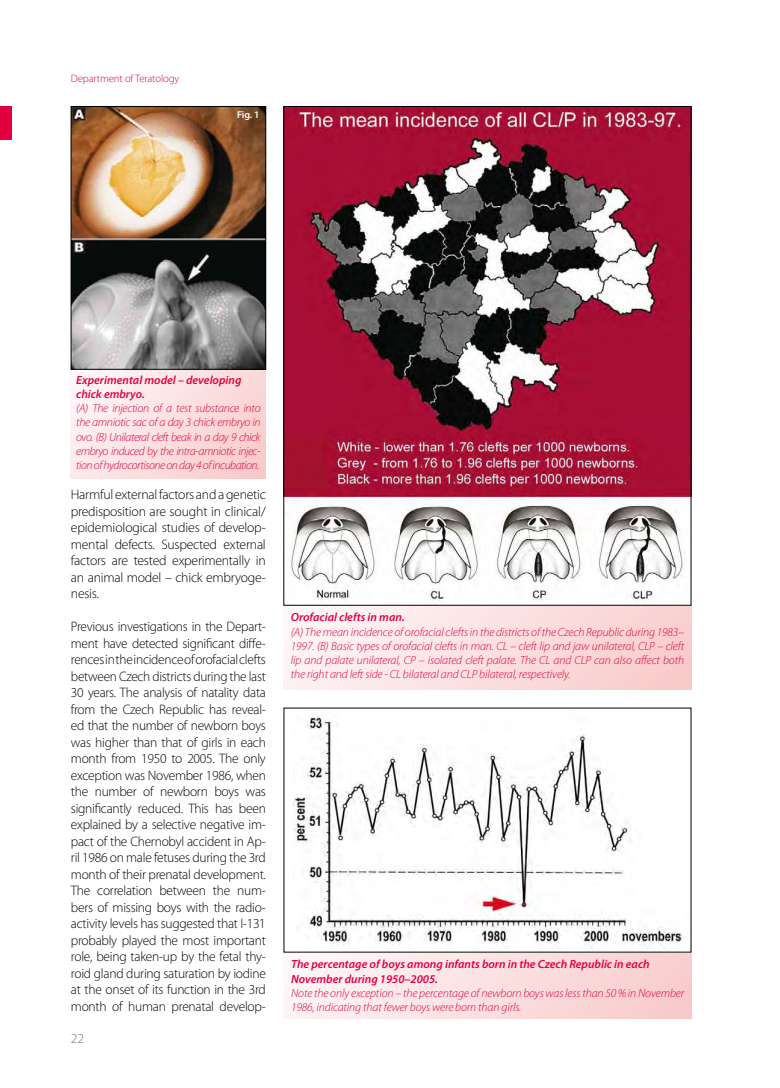
<style>
.page{position:relative;width:780px;height:1088px;background:#fff}
.page>*{position:absolute;margin:0;border:0;box-sizing:border-box;transform-origin:0 0}
.t1{font:300 13.75px/16.5px "Myriad Pro";letter-spacing:-.02em;color:#000;text-align:justify}
.t2{font:300 13.75px "Myriad Pro";color:#707172}
.t3{font:italic 300 11.88px/14.2px "Myriad Pro";letter-spacing:-.01em;color:#e20040;text-align:justify}
.t4{font:italic 600 11.88px/14.2px "Myriad Pro";color:#e20040}
.t5{font:300 10.75px "Myriad Pro";letter-spacing:-.01em;color:#e20040}
.t6{font:600 10px "Myriad Pro";color:#fff}
</style>
<div class="page">
<div style="left:284px;top:952px;width:407px;height:66px;background:linear-gradient(to right,#fef6f8,#f8cccb)"></div>
<div style="left:284px;top:605px;width:407px;height:84px;background:linear-gradient(to right,#fef6f7,#f9cdcc)"></div>
<div style="left:71px;top:369px;width:195px;height:109px;background:linear-gradient(to right,#fdf2f4,#f9d0d0)"></div>
<img style="left:285px;top:108px;width:404px;height:493px">
<img style="left:293px;top:715px;width:393px;height:233px">
<img style="left:73px;top:108px;width:191px;height:259px">
<div style="left:71px;top:106px;width:195px;height:263px;border:1px solid #000"></div>
<div style="left:0;top:106px;width:12px;height:34px;background:#e20040"></div>
<p class="t5" style="left:71px;top:72px;width:110px">Department of Teratology</p>
<p class="t6" style="left:237px;top:109px;width:24px">Fig. 1</p>
<p class="t4" style="left:76px;top:372px;width:167px">Experimental model – developing chick embryo.</p>
<p class="t3" style="left:76px;top:401px;width:186px">(A) The injection of a test substance into the amniotic sac of a day 3 chick embryo in ovo. (B) Unilateral cleft beak in a day 9 chick embryo induced by the intra-amniotic injec&shy;tion of hydrocortisone on day 4 of incubation.</p>
<p class="t1" style="left:71px;top:486px;width:196px">Harmful external factors and a genetic predisposition are sought in clinical/ epidemiological studies of develop&shy;mental defects. Suspected external factors are tested experimentally in an animal model – chick embryoge&shy;nesis.</p>
<p class="t1" style="left:71px;top:618px;width:196px">Previous investigations in the Depart&shy;ment have detected significant diffe&shy;rences in the incidence of orofacial clefts between Czech districts during the last 30 years. The analysis of natality data from the Czech Republic has reveal&shy;ed that the number of newborn boys was higher than that of girls in each month from 1950 to 2005. The only exception was November 1986, when the number of newborn boys was significantly reduced. This has been explained by a selective negative im&shy;pact of the Chernobyl accident in Ap&shy;ril 1986 on male fetuses during the 3rd month of their prenatal development.<br>The correlation between the num&shy;bers of missing boys with the radio&shy;activity levels has suggested that I-131 probably played the most important role, being taken-up by the fetal thy&shy;roid gland during saturation by iodine at the onset of its function in the 3rd month of human prenatal develop-</p>
<p class="t2" style="left:71px;top:1030px;width:15px">22</p>
<p class="t4" style="left:291px;top:610px;width:115px">Orofacial clefts in man.</p>
<p class="t3" style="left:291px;top:624px;width:395px">(A) The mean incidence of orofacial clefts in the districts of the Czech Republic during 1983– 1997. (B) Basic types of orofacial clefts in man. CL – cleft lip and jaw unilateral, CLP – cleft lip and palate unilateral, CP – isolated cleft palate. The CL and CLP can also affect both the right and left side - CL bilateral and CLP bilateral, respectively.</p>
<p class="t4" style="left:291px;top:957px;width:360px">The percentage of boys among infants born in the Czech Republic in each<br>November during 1950–2005.</p>
<p class="t3" style="left:291px;top:985px;width:394px">Note the only exception – the percentage of newborn boys was less than 50% in November<br>1986, indicating that fewer boys were born than girls.</p>
</div>
